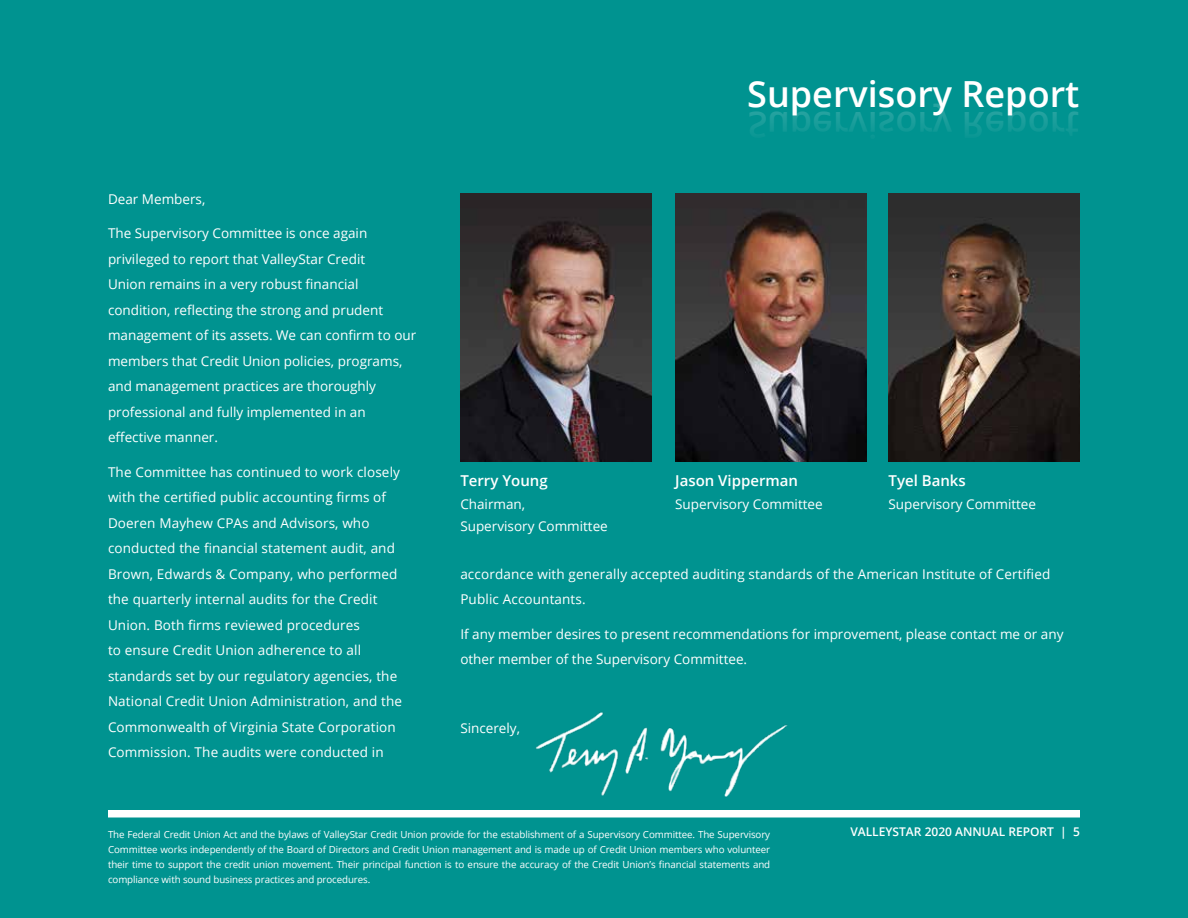
<style>
.page{position:relative;width:1188px;height:918px;background:#009390}
.page>*{position:absolute;margin:0;border:0;box-sizing:border-box;transform-origin:0 0}
.t1{font:600 36px "Open Sans";color:#fff}
.t2{font:600 15px "Open Sans";color:#fff}
.t3{font:13.5px/25.5px "Open Sans";letter-spacing:.01em;color:#fff}
.t4{font:600 12px "Open Sans";color:#fff}
.t5{font:9.75px/15px "Open Sans";letter-spacing:-.01em;color:#fff;text-align:justify}
</style>
<div class="page">
<div style="left:108px;top:810px;width:972px;height:8px;background:#fff"></div>
<img style="left:676px;top:193px;width:191px;height:269px">
<img style="left:889px;top:193px;width:191px;height:269px">
<img style="left:460px;top:193px;width:192px;height:269px">
<img style="left:535px;top:712px;width:253px;height:85px">
<h1 class="t1" style="left:747px;top:69px;width:334px">Supervisory Report</h1>
<p class="t3" style="left:108px;top:186px;width:99px">Dear Members,</p>
<p class="t3" style="left:108px;top:220px;width:310px">The Supervisory Committee is once again privileged to report that ValleyStar Credit<br>Union remains in a very robust financial condition, reflecting the strong and prudent management of its assets. We can confirm to our members that Credit Union policies, programs, and management practices are thoroughly professional and fully implemented in an effective manner.</p>
<p class="t3" style="left:108px;top:459px;width:296px">The Committee has continued to work closely with the certified public accounting firms of Doeren Mayhew CPAs and Advisors, who conducted the financial statement audit, and Brown, Edwards &amp; Company, who performed the quarterly internal audits for the Credit Union. Both firms reviewed procedures<br>to ensure Credit Union adherence to all standards set by our regulatory agencies, the National Credit Union Administration, and the Commonwealth of Virginia State Corporation Commission. The audits were conducted in</p>
<p class="t2" style="left:460px;top:471px;width:89px">Terry Young</p>
<p class="t2" style="left:889px;top:471px;width:79px">Tyel Banks</p>
<p class="t3" style="left:889px;top:491px;width:149px">Supervisory Committee</p>
<p class="t2" style="left:675px;top:471px;width:124px">Jason Vipperman</p>
<p class="t3" style="left:675px;top:491px;width:149px">Supervisory Committee</p>
<p class="t3" style="left:460px;top:492px;width:149px;line-height:22.5px">Chairman,<br>Supervisory Committee</p>
<p class="t3" style="left:460px;top:561px;width:592px">accordance with generally accepted auditing standards of the American Institute of Certified<br>Public Accountants.</p>
<p class="t3" style="left:460px;top:621px;width:605px">If any member desires to present recommendations for improvement, please contact me or any other member of the Supervisory Committee.</p>
<p class="t3" style="left:460px;top:715px;width:61px">Sincerely,</p>
<p class="t5" style="left:108px;top:827px;width:664px">The Federal Credit Union Act and the bylaws of ValleyStar Credit Union provide for the establishment of a Supervisory Committee. The Supervisory Committee works independently of the Board of Directors and Credit Union management and is made up of Credit Union members who volunteer their time to support the credit union movement. Their principal function is to ensure the accuracy of the Credit Union’s financial statements and compliance with sound business practices and procedures.</p>
<p class="t4" style="left:850px;top:823px;width:231px">VALLEYSTAR 2020 ANNUAL REPORT | 5</p>
</div>
